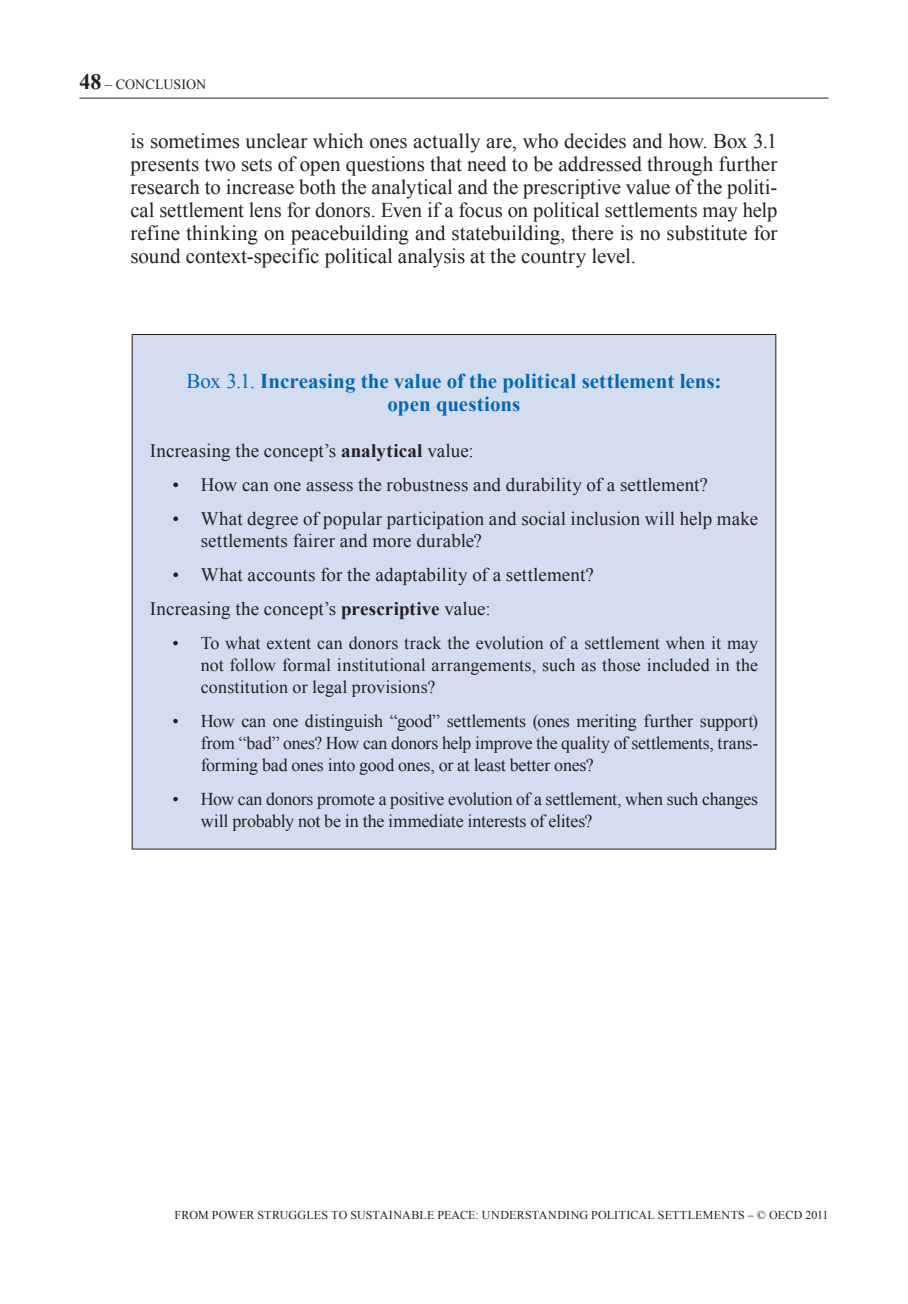
<style>
.page{position:relative;width:908px;height:1304px;background:#fff}
.page>*{position:absolute;margin:0;border:0;box-sizing:border-box;transform-origin:0 0}
.t1{font:21px/23px "Times New Roman";letter-spacing:-.005em;color:#231f20;text-align:justify}
.t2{font:700 21px/23px "Times New Roman";color:#0168b3;text-align:center}
.t3{font:19px/22px "Times New Roman";letter-spacing:.005em;color:#231f20}
.t4{font:18px/22px "Times New Roman";letter-spacing:-.01em;color:#231f20;text-align:justify}
.t5{font:14px "Times New Roman";color:#231f20}
.t6{font:12px "Times New Roman";letter-spacing:.01em;color:#231f20}
.s1{font-weight:700;font-size:22px}
.s2{font-weight:400}
.s3{font-weight:700}
</style>
<div class="page">
<hr style="left:79px;top:98px;width:749px;height:1px;background:#231f20">
<div style="left:132px;top:335px;width:643px;height:514px;background:#d3ddef"></div>
<p class="t5" style="left:79px;top:75px;width:128px"><span class="s1">48</span> – conclusion</p>
<p class="t1" style="left:130px;top:129px;width:648px">is sometimes unclear which ones actually are, who decides and how. Box 3.1 presents two sets of open questions that need to be addressed through further research to increase both the analytical and the prescriptive value of the politi&shy;cal settlement lens for donors. Even if a focus on political settlements may help refine thinking on peacebuilding and statebuilding, there is no substitute for sound context-specific political analysis at the country level.</p>
<p class="t2" style="left:186px;top:369px;width:536px"><span class="s2">Box 3.1.</span> Increasing the value of the political settlement lens: open questions</p>
<p class="t3" style="left:150px;top:439px;width:325px">Increasing the concept’s <span class="s3">analytical</span> value:</p>
<p class="t3" style="left:172px;top:473px;width:537px">• How can one assess the robustness and durability of a settlement?</p>
<p class="t3" style="left:201px;top:507px;width:558px;text-indent:-28px">• What degree of popular participation and social inclusion will help make settlements fairer and more durable?</p>
<p class="t3" style="left:150px;top:557px;width:445px;line-height:34px;text-indent:23px">• What accounts for the adaptability of a settlement?<br>Increasing the concept’s <span class="s3">prescriptive</span> value:</p>
<p class="t4" style="left:201px;top:631px;width:558px;text-indent:-28px">• To what extent can donors track the evolution of a settlement when it may not follow formal institutional arrangements, such as those included in the constitution or legal provisions?</p>
<p class="t4" style="left:201px;top:709px;width:558px;text-indent:-28px">• How can one distinguish “good” settlements (ones meriting further support) from “bad” ones? How can donors help improve the quality of settlements, trans&shy;forming bad ones into good ones, or at least better ones?</p>
<p class="t4" style="left:201px;top:787px;width:558px;text-indent:-28px">• How can donors promote a positive evolution of a settlement, when such changes will probably not be in the immediate interests of elites?</p>
<p class="t6" style="left:174px;top:1207px;width:367px">From Power Struggles to Sustainable Peace: UNDERSTAN</p>
<p class="t6" style="left:557px;top:1207px;width:17px">DING</p>
<p class="t6" style="left:591px;top:1207px;width:12px">POLITICAL</p>
<p class="t6" style="left:657px;top:1207px;width:12px">SETTLEMENT</p>
<p class="t6" style="left:738px;top:1207px;width:40px">S – © OEC</p>
<p class="t6" style="left:793px;top:1207px;width:36px">D 2011</p>
</div>
